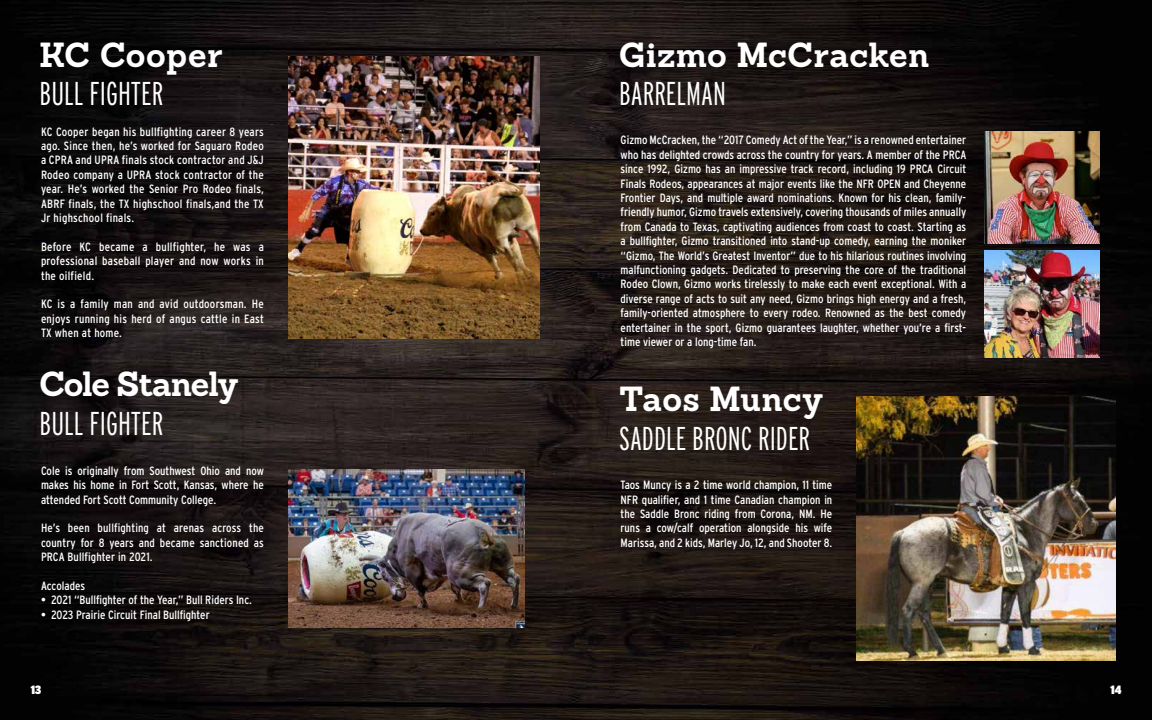
<style>
.page{position:relative;width:1152px;height:720px;background:#fff}
.page>*{position:absolute;margin:0;border:0;box-sizing:border-box;transform-origin:0 0}
.t1{font:700 34px "Sanchez";letter-spacing:.005em;color:#fff}
.t2{font:700 34px "Sanchez";letter-spacing:-.04em;color:#fff}
.t3{font:300 33px "Interstate Compressed";color:#fff}
.t4{font:12px/14.4px "Interstate Condensed";color:#fff;text-align:justify}
.t5{font:900 12px "Interstate Condensed";color:#fff}
</style>
<div class="page">
<img style="left:0;top:0;width:1152px;height:720px">
<img style="left:288px;top:56px;width:252px;height:282px">
<img style="left:985px;top:131px;width:115px;height:112px">
<img style="left:985px;top:251px;width:115px;height:107px">
<img style="left:288px;top:469px;width:236px;height:158px">
<img style="left:857px;top:397px;width:259px;height:263px">
<h1 class="t1" style="left:40px;top:31px;width:184px">KC Cooper</h1>
<h1 class="t1" style="left:619px;top:31px;width:312px">Gizmo McCracken</h1>
<h2 class="t3" style="left:40px;top:75px;width:125px">BULL FIGHTER</h2>
<h2 class="t3" style="left:619px;top:75px;width:108px">BARRELMAN</h2>
<p class="t4" style="left:41px;top:124px;width:224px">KC Cooper began his bullfighting career 8 years ago. Since then, he’s worked for Saguaro Rodeo a CPRA and UPRA finals stock contractor and J&amp;J Rodeo company a UPRA stock contractor of the year. He’s worked the Senior Pro Rodeo finals, ABRF finals, the TX highschool finals,and the TX Jr highschool finals.</p>
<p class="t4" style="left:41px;top:239px;width:224px">Before KC became a bullfighter, he was a professional baseball player and now works in the oilfield.</p>
<p class="t4" style="left:41px;top:297px;width:224px">KC is a family man and avid outdoorsman. He enjoys running his herd of angus cattle in East TX when at home.</p>
<h1 class="t2" style="left:40px;top:361px;width:201px">Cole Stanely</h1>
<h2 class="t3" style="left:40px;top:405px;width:125px">BULL FIGHTER</h2>
<p class="t4" style="left:41px;top:463px;width:224px">Cole is originally from Southwest Ohio and now makes his home in Fort Scott, Kansas, where he attended Fort Scott Community College.</p>
<p class="t4" style="left:41px;top:521px;width:224px">He’s been bullfighting at arenas across the country for 8 years and became sanctioned as PRCA Bullfighter in 2021.</p>
<p class="t4" style="left:41px;top:578px;width:46px">Accolades</p>
<p class="t4" style="left:41px;top:593px;width:213px">• 2021 “Bullfighter of the Year,” Bull Riders Inc.</p>
<p class="t4" style="left:41px;top:607px;width:170px">• 2023 Prairie Circuit Final Bullfighter</p>
<p class="t4" style="left:621px;top:133px;width:347px">Gizmo McCracken, the “2017 Comedy Act of the Year,” is a renowned entertainer who has delighted crowds across the country for years. A member of the PRCA since 1992, Gizmo has an impressive track record, including 19 PRCA Circuit Finals Rodeos, appearances at major events like the NFR OPEN and Cheyenne Frontier Days, and multiple award nominations. Known for his clean, family&shy;friendly humor, Gizmo travels extensively, covering thousands of miles annually from Canada to Texas, captivating audiences from coast to coast. Starting as a bullfighter, Gizmo transitioned into stand-up comedy, earning the moniker “Gizmo, The World’s Greatest Inventor” due to his hilarious routines involving malfunctioning gadgets. Dedicated to preserving the core of the traditional Rodeo Clown, Gizmo works tirelessly to make each event exceptional. With a diverse range of acts to suit any need, Gizmo brings high energy and a fresh, family-oriented atmosphere to every rodeo. Renowned as the best comedy entertainer in the sport, Gizmo guarantees laughter, whether you’re a first&shy;time viewer or a long-time fan.</p>
<h1 class="t1" style="left:619px;top:376px;width:206px">Taos Muncy</h1>
<h2 class="t3" style="left:619px;top:420px;width:192px">SADDLE BRONC RIDER</h2>
<p class="t4" style="left:621px;top:478px;width:213px">Taos Muncy is a 2 time world champion, 11 time NFR qualifier, and 1 time Canadian champion in the Saddle Bronc riding from Corona, NM. He runs a cow/calf operation alongside his wife Marissa, and 2 kids, Marley Jo, 12, and Shooter 8.</p>
<p class="t5" style="left:31px;top:682px;width:12px">13</p>
<p class="t5" style="left:1111px;top:682px;width:12px">14</p>
</div>
